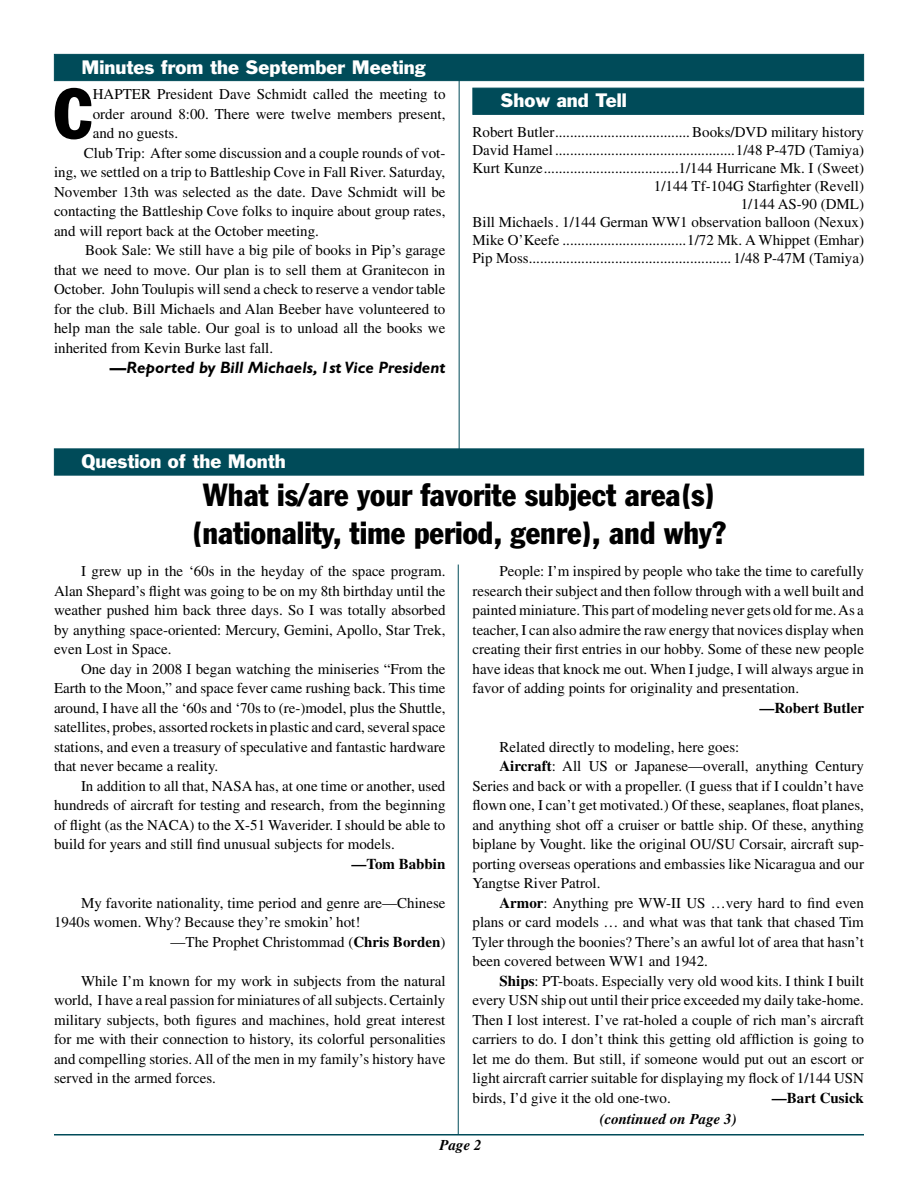
<style>
.page{position:relative;width:918px;height:1188px;background:#fff}
.page>*{position:absolute;margin:0;border:0;box-sizing:border-box;transform-origin:0 0}
.t1{font:condensed 69.75px "Franklin Gothic";color:#000}
.t2{font:condensed 31.5px/37.8px "Franklin Gothic";color:#000;text-align:center}
.t3{font:18px "Franklin Gothic";color:#fff}
.t4{font:italic 700 16.5px "Gill Sans";color:#000}
.t5{font:15px/19.5px "Times";color:#000;text-align:justify}
.t6{font:700 15px "Times";color:#000}
.t7{font:italic 700 15px "Times";color:#000}
.s1{font-weight:700}
</style>
<div class="page">
<hr style="left:54px;top:1134px;width:810px;height:2px;background:#004b59">
<div style="left:54px;top:54px;width:810px;height:27px;background:#004b59;border:1px solid #004b59"></div>
<div style="left:54px;top:448px;width:810px;height:28px;background:#004b59;border:1px solid #004b59"></div>
<div style="left:472px;top:88px;width:392px;height:27px;background:#004b59;border:1px solid #004b59"></div>
<hr style="left:459px;top:74px;width:1px;height:386px;background:#004b59">
<hr style="left:458px;top:565px;width:1px;height:569px;background:#004b59">
<p class="t3" style="left:81px;top:55px;width:346px">Minutes from the September Meeting</p>
<h1 class="t1" style="left:54px;top:71px;width:40px">C</h1>
<p class="t5" style="left:93px;top:85px;width:354px">HAPTER President Dave Schmidt called the meeting to</p>
<p class="t5" style="left:93px;top:104px;width:354px">order around 8:00. There were twelve members present,</p>
<p class="t5" style="left:93px;top:124px;width:87px">and no guests.</p>
<p class="t5" style="left:84px;top:143px;width:363px">Club Trip: After some discussion and a couple rounds of vot-</p>
<p class="t5" style="left:54px;top:163px;width:393px">ing, we settled on a trip to Battleship Cove in Fall River. Saturday,</p>
<p class="t5" style="left:54px;top:182px;width:393px">November 13th was selected as the date. Dave Schmidt will be</p>
<p class="t5" style="left:54px;top:202px;width:393px">contacting the Battleship Cove folks to inquire about group rates,</p>
<p class="t5" style="left:54px;top:221px;width:266px">and will report back at the October meeting.</p>
<p class="t5" style="left:85px;top:241px;width:362px">Book Sale: We still have a big pile of books in Pip’s garage</p>
<p class="t5" style="left:54px;top:260px;width:393px">that we need to move. Our plan is to sell them at Granitecon in</p>
<p class="t5" style="left:54px;top:280px;width:393px">October. John Toulupis will send a check to reserve a vendor table</p>
<p class="t5" style="left:54px;top:299px;width:393px">for the club. Bill Michaels and Alan Beeber have volunteered to</p>
<p class="t5" style="left:54px;top:319px;width:393px">help man the sale table. Our goal is to unload all the books we</p>
<p class="t5" style="left:54px;top:338px;width:221px">inherited from Kevin Burke last fall.</p>
<p class="t4" style="left:110px;top:358px;width:337px">—Reported by Bill Michaels, 1st Vice President</p>
<p class="t3" style="left:500px;top:89px;width:128px">Show and Tell</p>
<p class="t5" style="left:472px;top:123px;width:393px;line-height:18px;text-align:right">Robert Butler....................................Books/DVD military history David Hamel ................................................1/48 P-47D (Tamiya)<br>Kurt Kunze....................................1/144 Hurricane Mk. I (Sweet)<br>1/144 Tf-104G Starfighter (Revell)<br>1/144 AS-90 (DML)<br>Bill Michaels. 1/144 German WW1 observation balloon (Nexux)<br>Mike O’Keefe .................................1/72 Mk. A Whippet (Emhar)<br>Pip Moss...................................................... 1/48 P-47M (Tamiya)</p>
<p class="t3" style="left:81px;top:450px;width:206px">Question of the Month</p>
<h2 class="t2" style="left:192px;top:476px;width:536px">What is/are your favorite subject area(s) (nationality, time period, genre), and why?</h2>
<p class="t5" style="left:54px;top:561px;width:393px;text-indent:27px">I grew up in the ‘60s in the heyday of the space program.<br>Alan Shepard’s flight was going to be on my 8th birthday until the weather pushed him back three days. So I was totally absorbed by anything space-oriented: Mercury, Gemini, Apollo, Star Trek, even Lost in Space.</p>
<p class="t5" style="left:54px;top:659px;width:393px;text-indent:27px">One day in 2008 I began watching the miniseries “From the Earth to the Moon,” and space fever came rushing back. This time around, I have all the ‘60s and ‘70s to (re-)model, plus the Shuttle, satellites, probes, assorted rockets in plastic and card, several space stations, and even a treasury of speculative and fantastic hardware that never became a reality.</p>
<p class="t5" style="left:54px;top:776px;width:393px;text-indent:27px">In addition to all that, NASA has, at one time or another, used hundreds of aircraft for testing and research, from the beginning of flight (as the NACA) to the X-51 Waverider. I should be able to build for years and still find unusual subjects for models.</p>
<p class="t6" style="left:351px;top:854px;width:96px">—Tom Babbin</p>
<p class="t5" style="left:81px;top:893px;width:366px">My favorite nationality, time period and genre are—Chinese</p>
<p class="t5" style="left:54px;top:912px;width:308px">1940s women. Why? Because they’re smokin’ hot!</p>
<p class="t5" style="left:171px;top:932px;width:276px">—The Prophet Christommad (<span class="s1">Chris Borden</span>)</p>
<p class="t5" style="left:54px;top:971px;width:393px;text-indent:27px">While I’m known for my work in subjects from the natural world, I have a real passion for miniatures of all subjects. Certainly military subjects, both figures and machines, hold great interest for me with their connection to history, its colorful personalities and compelling stories. All of the men in my family’s history have served in the armed forces.</p>
<p class="t5" style="left:473px;top:561px;width:393px;text-indent:27px">People: I’m inspired by people who take the time to carefully research their subject and then follow through with a well built and painted miniature. This part of modeling never gets old for me. As a teacher, I can also admire the raw energy that novices display when creating their first entries in our hobby. Some of these new people have ideas that knock me out. When I judge, I will always argue in favor of adding points for originality and presentation.</p>
<p class="t6" style="left:759px;top:698px;width:106px">—Robert Butler</p>
<p class="t5" style="left:500px;top:737px;width:241px">Related directly to modeling, here goes:</p>
<p class="t5" style="left:500px;top:756px;width:366px"><span class="s1">Aircraft</span>: All US or Japanese—overall, anything Century</p>
<p class="t5" style="left:473px;top:776px;width:393px">Series and back or with a propeller. (I guess that if I couldn’t have</p>
<p class="t5" style="left:473px;top:795px;width:393px">flown one, I can’t get motivated.) Of these, seaplanes, float planes,</p>
<p class="t5" style="left:473px;top:815px;width:393px">and anything shot off a cruiser or battle ship. Of these, anything</p>
<p class="t5" style="left:473px;top:834px;width:393px">biplane by Vought. like the original OU/SU Corsair, aircraft sup-</p>
<p class="t5" style="left:473px;top:854px;width:393px">porting overseas operations and embassies like Nicaragua and our</p>
<p class="t5" style="left:473px;top:873px;width:130px">Yangtse River Patrol.</p>
<p class="t5" style="left:500px;top:893px;width:366px"><span class="s1">Armor</span>: Anything pre WW-II US …very hard to find even</p>
<p class="t5" style="left:473px;top:912px;width:393px">plans or card models … and what was that tank that chased Tim</p>
<p class="t5" style="left:473px;top:932px;width:393px">Tyler through the boonies? There’s an awful lot of area that hasn’t</p>
<p class="t5" style="left:473px;top:951px;width:237px">been covered between WW1 and 1942.</p>
<p class="t5" style="left:500px;top:971px;width:366px"><span class="s1">Ships</span>: PT-boats. Especially very old wood kits. I think I built</p>
<p class="t5" style="left:473px;top:990px;width:393px">every USN ship out until their price exceeded my daily take-home.</p>
<p class="t5" style="left:473px;top:1010px;width:393px">Then I lost interest. I’ve rat-holed a couple of rich man’s aircraft</p>
<p class="t5" style="left:473px;top:1029px;width:393px">carriers to do. I don’t think this getting old affliction is going to</p>
<p class="t5" style="left:473px;top:1049px;width:393px">let me do them. But still, if someone would put out an escort or</p>
<p class="t5" style="left:473px;top:1068px;width:393px">light aircraft carrier suitable for displaying my flock of 1/144 USN</p>
<p class="t5" style="left:473px;top:1088px;width:200px">birds, I’d give it the old one-two.</p>
<p class="t6" style="left:772px;top:1088px;width:94px">—Bart Cusick</p>
<p class="t7" style="left:440px;top:1136px;width:44px">Page 2</p>
<p class="t7" style="left:600px;top:1110px;width:139px">(continued on Page 3)</p>
</div>
